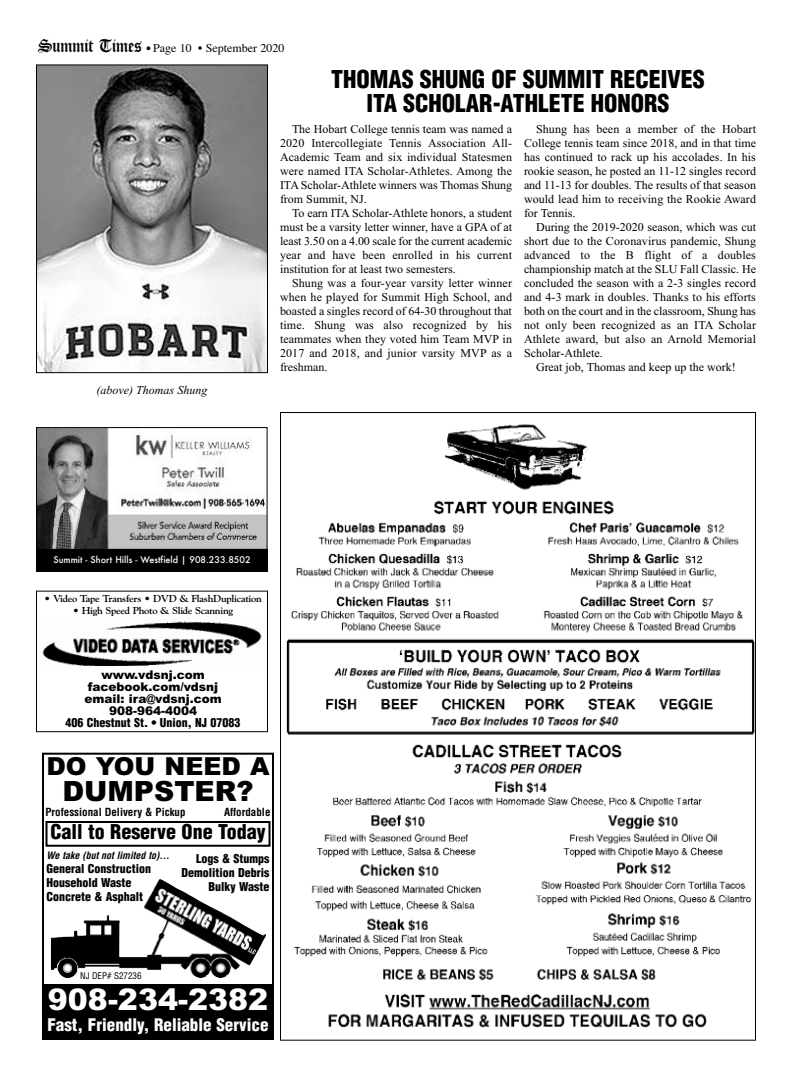
<style>
.page{position:relative;width:792px;height:1080px;background:#fff}
.page>*{position:absolute;margin:0;border:0;box-sizing:border-box;transform-origin:0 0}
.t1{font:900 29.9px "Arial";color:#fff}
.t2{font:900 27.9px "Arial";color:#000}
.t3{font:900 24.9px "Arial";color:#000}
.t4{font:900 condensed 24px/24px "Helvetica";color:#000;text-align:center}
.t5{font:900 condensed 19.9px "Helvetica";color:#000}
.t6{font:900 condensed 16.9px "Helvetica";color:#fff}
.t7{font:12px/14px "Times New Roman";letter-spacing:.005em;color:#000;text-align:justify}
.t8{font:900 12px/12px "Arial";color:#000;text-align:center}
.t9{font:12px "Times";color:#000}
.t10{font:900 condensed 12px "Helvetica";color:#000}
.t11{font:italic 12px "Times New Roman";color:#000}
.t12{font:900 condensed 11.9px/14.3px "Helvetica";color:#000}
.t13{font:700 condensed 10.9px "Helvetica";color:#000}
.t14{font:700 10px "Goudy";letter-spacing:-.03em;color:#000;scale:1.05 1}
.t15{font:italic 700 condensed 10px "Helvetica";color:#000}
.t16{font:500 9px "Futura";color:#fff}
.t17{font:condensed 9px "Helvetica";color:#000}
.s1{font-family:"Manuscript Regular SWFTE";font-size:20px}
.s2{font-family:"Futura";font-weight:700;font-stretch:condensed;font-size:10px}
</style>
<div class="page">
<img style="left:38px;top:429px;width:228px;height:120px">
<div style="left:36px;top:427px;width:232px;height:144px;border:1px solid #000"></div>
<div style="left:36px;top:549px;width:232px;height:22px;background:#000"></div>
<img style="left:286px;top:424px;width:468px;height:604px">
<img style="left:38px;top:66px;width:228px;height:305px">
<div style="left:36px;top:64px;width:232px;height:309px;border:1px solid #000"></div>
<div style="left:42px;top:753px;width:232px;height:286px;border:2px solid #000"></div>
<div style="left:42px;top:984px;width:232px;height:55px;background:#000"></div>
<div style="left:46px;top:821px;width:225px;height:26px;border:2px solid #000"></div>
<img style="left:51px;top:879px;width:215px;height:99px">
<img style="left:42px;top:621px;width:220px;height:45px">
<div style="left:36px;top:591px;width:232px;height:141px;border:1px solid #000"></div>
<p class="t9" style="left:38px;top:41px;width:248px"><span class="s1">Summit Times</span> <span class="s2">•</span> Page 10 • September 2020</p>
<p class="t11" style="left:96px;top:383px;width:113px">(above) Thomas Shung</p>
<h3 class="t4" style="left:331px;top:68px;width:375px">THOMAS SHUNG OF SUMMIT RECEIVES<br>ITA SCHOLAR-ATHLETE HONORS</h3>
<p class="t7" style="left:280px;top:122px;width:234px;text-indent:12px">The Hobart College tennis team was named a 2020 Intercollegiate Tennis Association All-Academic Team and six individual Statesmen were named ITA Scholar-Athletes. Among the ITA Scholar-Athlete winners was Thomas Shung from Summit, NJ.</p>
<p class="t7" style="left:280px;top:206px;width:234px;text-indent:12px">To earn ITA Scholar-Athlete honors, a student must be a varsity letter winner, have a GPA of at least 3.50 on a 4.00 scale for the current academic year and have been enrolled in his current institution for at least two semesters.</p>
<p class="t7" style="left:280px;top:276px;width:234px;text-indent:12px">Shung was a four-year varsity letter winner when he played for Summit High School, and boasted a singles record of 64-30 throughout that time. Shung was also recognized by his teammates when they voted him Team MVP in 2017 and 2018, and junior varsity MVP as a freshman.</p>
<p class="t7" style="left:524px;top:122px;width:234px;text-indent:12px">Shung has been a member of the Hobart College tennis team since 2018, and in that time has continued to rack up his accolades. In his rookie season, he posted an 11-12 singles record and 11-13 for doubles. The results of that season would lead him to receiving the Rookie Award for Tennis.</p>
<p class="t7" style="left:536px;top:220px;width:222px">During the 2019-2020 season, which was cut</p>
<p class="t7" style="left:524px;top:234px;width:233px">short due to the Coronavirus pandemic, Shung</p>
<p class="t7" style="left:524px;top:248px;width:233px">advanced to the B flight of a doubles</p>
<p class="t7" style="left:524px;top:262px;width:234px">championship match at the SLU Fall Classic. He</p>
<p class="t7" style="left:524px;top:276px;width:233px">concluded the season with a 2-3 singles record</p>
<p class="t7" style="left:524px;top:290px;width:233px">and 4-3 mark in doubles. Thanks to his efforts</p>
<p class="t7" style="left:524px;top:304px;width:233px">both on the court and in the classroom, Shung has</p>
<p class="t7" style="left:524px;top:318px;width:233px">not only been recognized as an ITA Scholar</p>
<p class="t7" style="left:524px;top:332px;width:234px">Athlete award, but also an Arnold Memorial</p>
<p class="t7" style="left:524px;top:346px;width:80px">Scholar-Athlete.</p>
<p class="t7" style="left:536px;top:360px;width:201px">Great job, Thomas and keep up the work!</p>
<p class="t16" style="left:53px;top:555px;width:199px">Summit - Short Hills - Westfield | 908.233.8502</p>
<p class="t14" style="left:44px;top:592px;width:209px">• Video Tape Transfers • DVD &amp; FlashDuplication</p>
<p class="t14" style="left:73px;top:605px;width:154px">• High Speed Photo &amp; Slide Scanning</p>
<p class="t8" style="left:84px;top:669px;width:139px">www.vdsnj.com facebook.com/vdsnj email: ira@vdsnj.com<br>908-964-4004</p>
<p class="t10" style="left:66px;top:716px;width:176px">406 Chestnut St. • Union, NJ 07083</p>
<h3 class="t3" style="left:46px;top:752px;width:225px">DO YOU NEED A</h3>
<h2 class="t2" style="left:62px;top:775px;width:193px">DUMPSTER?</h2>
<p class="t13" style="left:46px;top:806px;width:142px">Professional Delivery &amp; Pickup</p>
<p class="t13" style="left:224px;top:806px;width:48px">Affordable</p>
<h3 class="t5" style="left:50px;top:821px;width:217px">Call to Reserve One Today</h3>
<p class="t15" style="left:47px;top:850px;width:125px">We take (but not limited to)...</p>
<p class="t12" style="left:46px;top:861px;width:106px">General Construction<br>Household Waste<br>Concrete &amp; Asphalt</p>
<p class="t12" style="left:182px;top:851px;width:89px;text-align:right">Logs &amp; Stumps<br>Demolition Debris<br>Bulky Waste</p>
<p class="t17" style="left:80px;top:971px;width:63px">NJ DEP# S27236</p>
<h1 class="t1" style="left:48px;top:983px;width:222px">908-234-2382</h1>
<h3 class="t6" style="left:47px;top:1015px;width:223px">Fast, Friendly, Reliable Service</h3>
</div>
